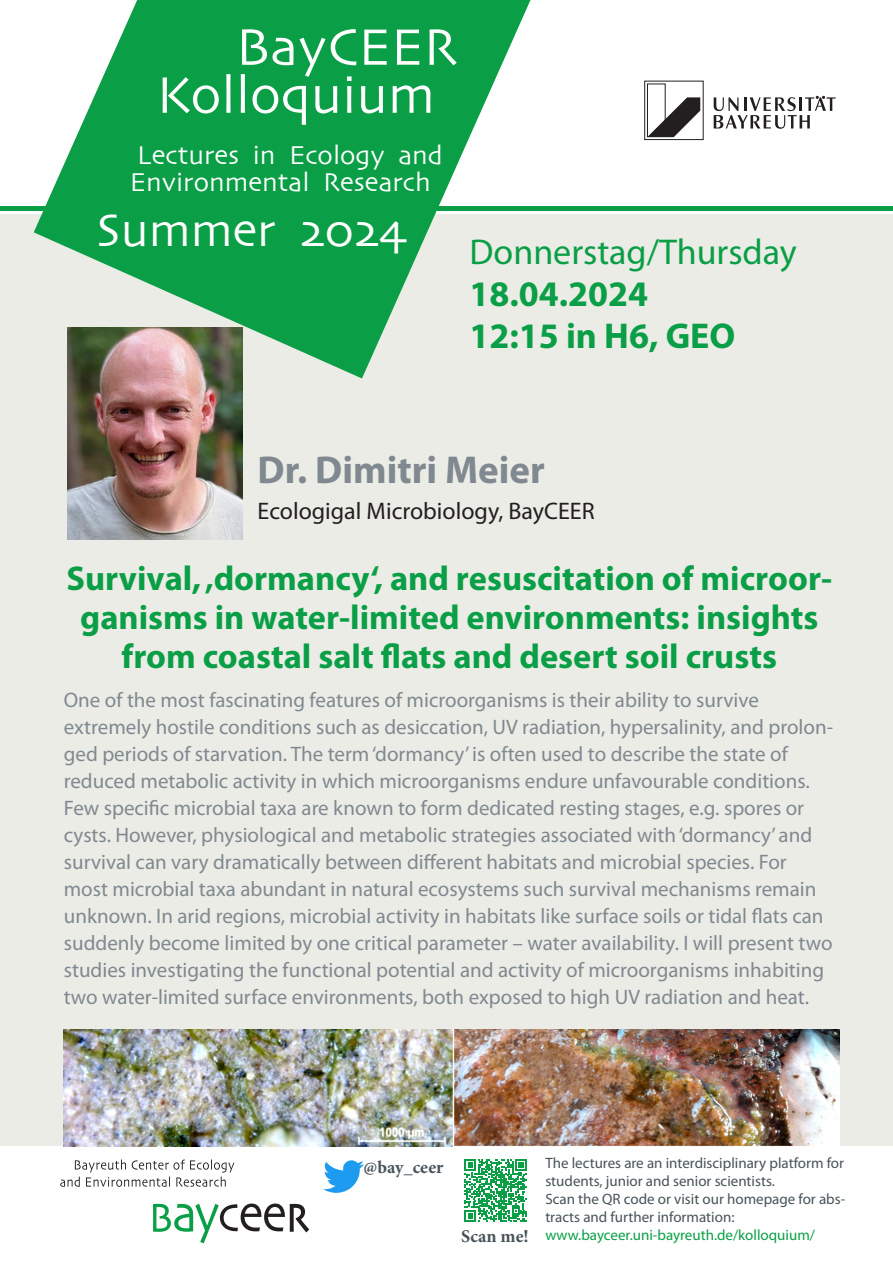
<style>
.page{position:relative;width:893px;height:1263px;background:#fff}
.page>*{position:absolute;margin:0;border:0;box-sizing:border-box;transform-origin:0 0}
.t1{font:54px/48px "Skia";color:#fff}
.t2{font:48px "Skia";color:#fff}
.t3{font:700 39px "Myriad Pro";color:#7f898f}
.t4{font:700 36px/42px "Myriad Pro";color:#0a9f46}
.t5{font:700 34.5px/39px "Myriad Pro";color:#0a9f46;text-align:center}
.t6{font:27px/27px "Skia";color:#fff}
.t7{font:24px "Myriad Pro";color:#231f20}
.t8{font:21px/27px "Myriad Pro";color:#7f898f}
.t9{font:700 18px "Minion Pro";letter-spacing:.005em;color:#475359}
.t10{font:15px/18px "Myriad Pro";color:#475359}
.s1{font-weight:400}
.s2{color:#0a9f46}
</style>
<div class="page">
<svg style="left:153px;top:1203px;width:156px;height:40px"></svg>
<svg style="left:60px;top:1159px;width:174px;height:28px"></svg>
<svg style="left:647px;top:83px;width:53px;height:55px"></svg>
<div style="left:644px;top:81px;width:59px;height:59px;border:1px solid #231f20"></div>
<svg style="left:714px;top:96px;width:122px;height:33px"></svg>
<div style="left:0;top:215px;width:893px;height:931px;background:#ecece7"></div>
<svg style="left:34px;top:0;width:496px;height:378px;fill:#0a9f46"></svg>
<hr style="left:0;top:206px;width:893px;height:4px;background:#0a9f46">
<svg style="left:464px;top:1159px;width:63px;height:63px"></svg>
<img style="left:67px;top:328px;width:175px;height:211px">
<img style="left:324px;top:1160px;width:39px;height:33px">
<img style="left:64px;top:1029px;width:776px;height:117px">
<p class="t1" style="left:156px;top:26px;width:303px;text-indent:79px">BayCEER<br>Kolloquium</p>
<p class="t6" style="left:130px;top:143px;width:315px">Lectures in Ecology and<br>Environmental Research</p>
<p class="t2" style="left:97px;top:201px;width:312px">Summer 2024</p>
<p class="t4" style="left:469px;top:230px;width:329px"><span class="s1">Donnerstag/Thursday<br></span>18.04.2024<br>12:15 in H6, GEO</p>
<p class="t3" style="left:258px;top:445px;width:289px">Dr. Dimitri Meier</p>
<p class="t7" style="left:258px;top:496px;width:338px">Ecologigal Microbiology, BayCEER</p>
<p class="t5" style="left:66px;top:557px;width:767px">Survival, ‚dormancy‘, and resuscitation of microor&shy;ganisms in water-limited environments: insights from coastal salt flats and desert soil crusts</p>
<p class="t8" style="left:64px;top:686px;width:771px">One of the most fascinating features of microorganisms is their ability to survive extremely hostile conditions such as desiccation, UV radiation, hypersalinity, and prolon&shy;ged periods of starvation. The term ‘dormancy’ is often used to describe the state of reduced metabolic activity in which microorganisms endure unfavourable conditions.<br>Few specific microbial taxa are known to form dedicated resting stages, e.g. spores or cysts. However, physiological and metabolic strategies associated with ‘dormancy’ and survival can vary dramatically between different habitats and microbial species. For most microbial taxa abundant in natural ecosystems such survival mechanisms remain unknown. In arid regions, microbial activity in habitats like surface soils or tidal flats can suddenly become limited by one critical parameter – water availability. I will present two studies investigating the functional potential and activity of microorganisms inhabiting two water-limited surface environments, both exposed to high UV radiation and heat.</p>
<p class="t9" style="left:364px;top:1154px;width:81px">@bay_ceer</p>
<p class="t9" style="left:461px;top:1223px;width:69px">Scan me!</p>
<p class="t10" style="left:545px;top:1154px;width:301px">The lectures are an interdisciplinary platform for students, junior and senior scientists.<br>Scan the QR code or visit our homepage for abs&shy;tracts and further information: <span class="s2">www.bayceer.uni-bayreuth.de/kolloquium/</span></p>
</div>
